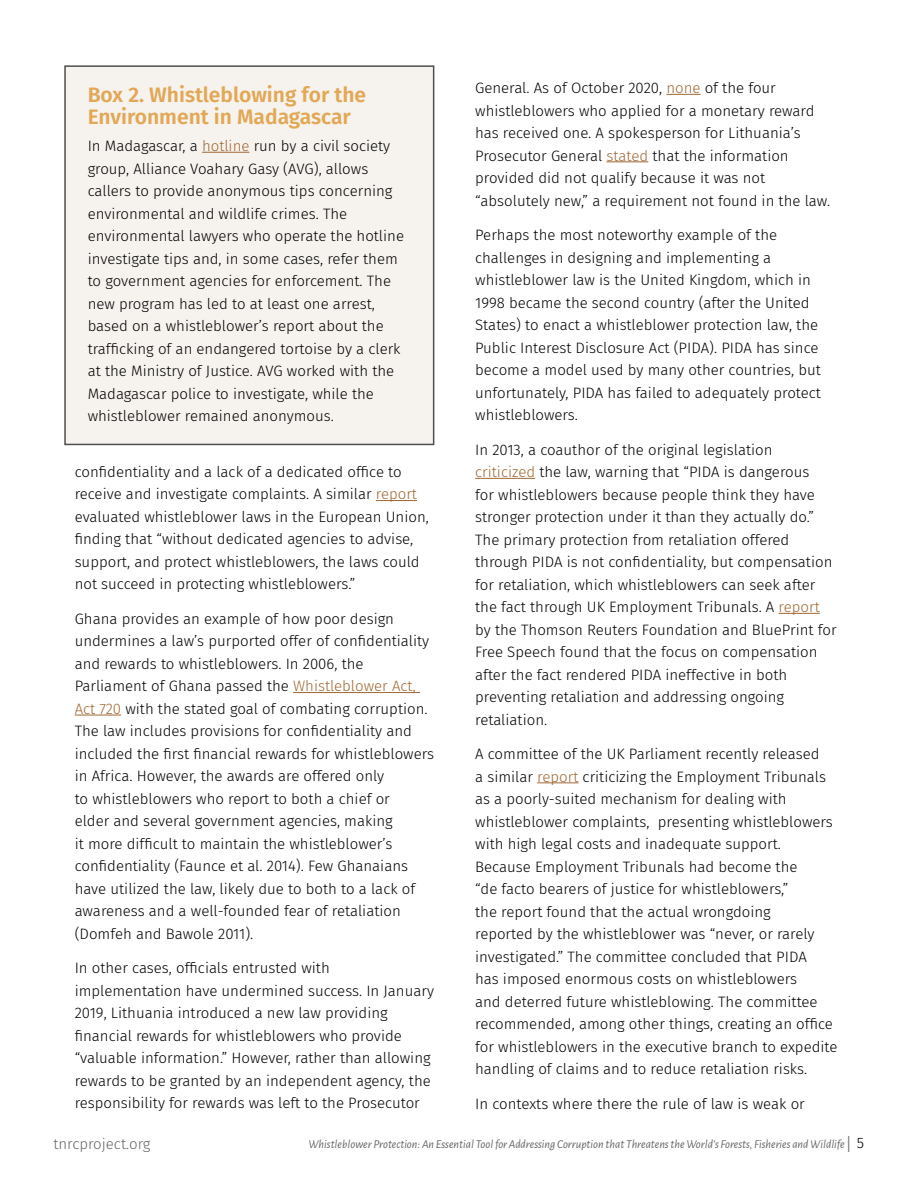
<style>
.page{position:relative;width:918px;height:1188px;background:#fff}
.page>*{position:absolute;margin:0;border:0;box-sizing:border-box;transform-origin:0 0}
.t1{font:600 21px/22.5px "Fira Sans";color:#e2a856}
.t2{font:300 15px/22.5px "Fira Sans";color:#000}
.t3{font:italic 12px "Alegreya Sans";color:#646464}
.s1{color:#a06733}
.s2{font-style:normal;font-size:15px}
.s3{font-family:"Fira Sans";font-weight:300;font-style:normal;font-size:15px;color:#000}
</style>
<div class="page">
<hr style="left:376px;top:500px;width:41px;height:1px;background:#a06733">
<hr style="left:293px;top:692px;width:127px;height:1px;background:#a06733">
<hr style="left:75px;top:715px;width:46px;height:1px;background:#a06733">
<hr style="left:666px;top:94px;width:35px;height:1px;background:#a06733">
<hr style="left:607px;top:161px;width:41px;height:1px;background:#a06733">
<hr style="left:475px;top:478px;width:60px;height:1px;background:#a06733">
<hr style="left:779px;top:613px;width:41px;height:1px;background:#a06733">
<hr style="left:537px;top:782px;width:41px;height:1px;background:#a06733">
<div style="left:64px;top:65px;width:370px;height:380px;background:#f6f3ef;border:2px solid #4e4e4e"></div>
<hr style="left:202px;top:152px;width:47px;height:1px;background:#a06733">
<h1 class="t1" style="left:88px;top:82px;width:280px">Box 2. Whistleblowing for the<br>Environment in Madagascar</h1>
<p class="t2" style="left:88px;top:135px;width:318px">In Madagascar, a <span class="s1">hotline</span> run by a civil society group, Alliance Voahary Gasy (AVG), allows callers to provide anonymous tips concerning environmental and wildlife crimes. The environmental lawyers who operate the hotline investigate tips and, in some cases, refer them to government agencies for enforcement. The new program has led to at least one arrest, based on a whistleblower’s report about the trafficking of an endangered tortoise by a clerk at the Ministry of Justice. AVG worked with the Madagascar police to investigate, while the whistleblower remained anonymous.</p>
<p class="t2" style="left:75px;top:460px;width:356px">confidentiality and a lack of a dedicated office to receive and investigate complaints. A similar <span class="s1">report </span>evaluated whistleblower laws in the European Union, finding that “without dedicated agencies to advise, support, and protect whistleblowers, the laws could not succeed in protecting whistleblowers.”</p>
<p class="t2" style="left:75px;top:607px;width:361px">Ghana provides an example of how poor design undermines a law’s purported offer of confidentiality and rewards to whistleblowers. In 2006, the Parliament of Ghana passed the <span class="s1">Whistleblower Act, Act 720</span> with the stated goal of combating corruption.<br>The law includes provisions for confidentiality and included the first financial rewards for whistleblowers in Africa. However, the awards are offered only<br>to whistleblowers who report to both a chief or<br>elder and several government agencies, making<br>it more difficult to maintain the whistleblower’s confidentiality (Faunce et al. 2014). Few Ghanaians have utilized the law, likely due to both to a lack of awareness and a well-founded fear of retaliation (Domfeh and Bawole 2011).</p>
<p class="t2" style="left:75px;top:957px;width:361px">In other cases, officials entrusted with implementation have undermined success. In January 2019, Lithuania introduced a new law providing financial rewards for whistleblowers who provide “valuable information.” However, rather than allowing rewards to be granted by an independent agency, the responsibility for rewards was left to the Prosecutor</p>
<p class="t2" style="left:475px;top:77px;width:356px">General. As of October 2020, <span class="s1">none</span> of the four whistleblowers who applied for a monetary reward has received one. A spokesperson for Lithuania’s Prosecutor General <span class="s1">stated</span> that the information provided did not qualify because it was not “absolutely new,” a requirement not found in the law.</p>
<p class="t2" style="left:475px;top:224px;width:347px">Perhaps the most noteworthy example of the challenges in designing and implementing a whistleblower law is the United Kingdom, which in 1998 became the second country (after the United States) to enact a whistleblower protection law, the Public Interest Disclosure Act (PIDA). PIDA has since become a model used by many other countries, but unfortunately, PIDA has failed to adequately protect whistleblowers.</p>
<p class="t2" style="left:475px;top:438px;width:363px">In 2013, a coauthor of the original legislation<br><span class="s1">criticized</span> the law, warning that “PIDA is dangerous<br>for whistleblowers because people think they have stronger protection under it than they actually do.” The primary protection from retaliation offered through PIDA is not confidentiality, but compensation for retaliation, which whistleblowers can seek after the fact through UK Employment Tribunals. A <span class="s1">report </span>by the Thomson Reuters Foundation and BluePrint for Free Speech found that the focus on compensation after the fact rendered PIDA ineffective in both preventing retaliation and addressing ongoing retaliation.</p>
<p class="t2" style="left:475px;top:743px;width:364px">A committee of the UK Parliament recently released<br>a similar <span class="s1">report</span> criticizing the Employment Tribunals as a poorly-suited mechanism for dealing with whistleblower complaints, presenting whistleblowers with high legal costs and inadequate support.<br>Because Employment Tribunals had become the<br>“de facto bearers of justice for whistleblowers,”<br>the report found that the actual wrongdoing<br>reported by the whistleblower was “never, or rarely investigated.” The committee concluded that PIDA<br>has imposed enormous costs on whistleblowers<br>and deterred future whistleblowing. The committee recommended, among other things, creating an office for whistleblowers in the executive branch to expedite handling of claims and to reduce retaliation risks.</p>
<p class="t2" style="left:475px;top:1092px;width:331px">In contexts where there the rule of law is weak or</p>
<p class="t2" style="left:53px;top:1132px;width:99px">tnrcproject.org</p>
<p class="t3" style="left:309px;top:1136px;width:557px">Whistleblower Protection: An Essential Tool for Addressing Corruption that Threatens the World’s Forests, Fisheries and Wildlife <span class="s2">|</span> <span class="s3">5</span></p>
</div>
